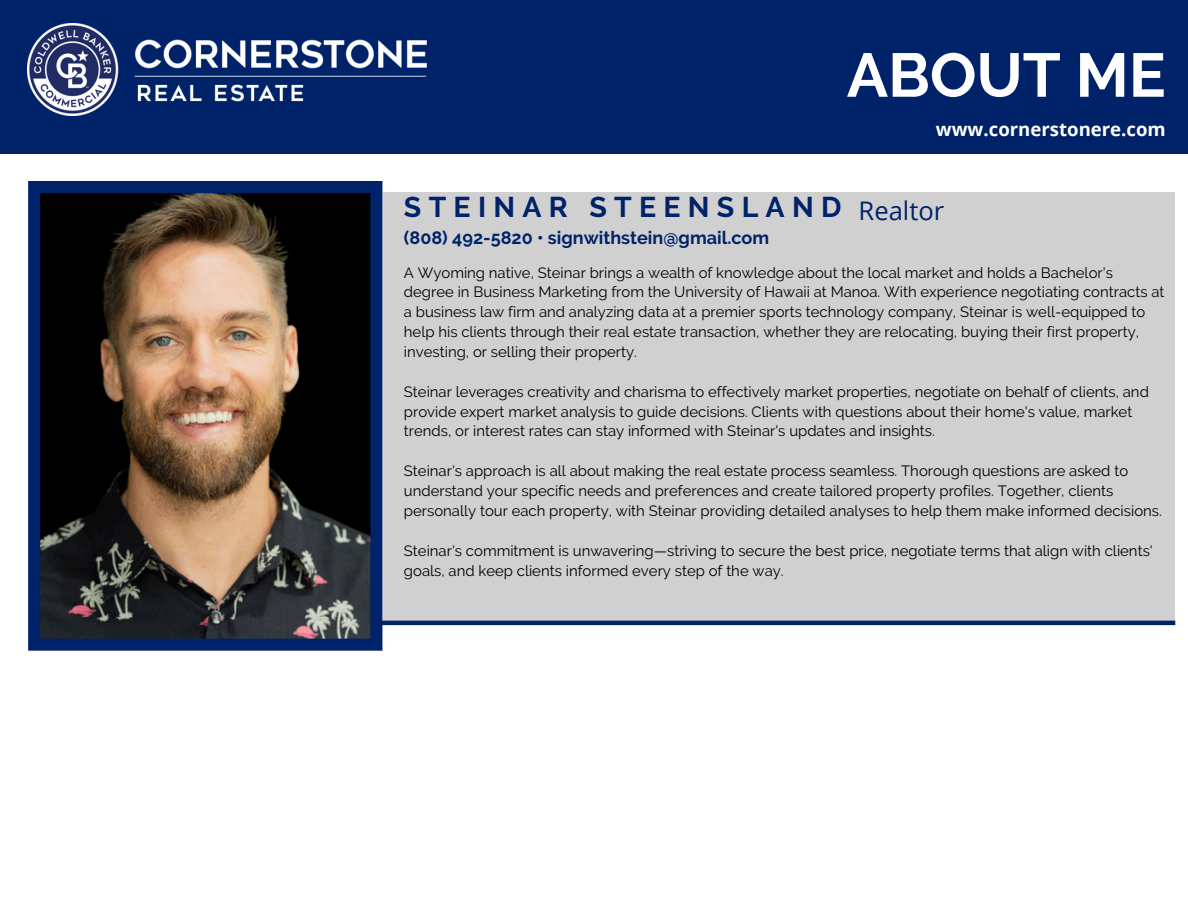
<style>
.page{position:relative;width:1188px;height:918px;background:#fff}
.page>*{position:absolute;margin:0;border:0;box-sizing:border-box;transform-origin:0 0}
.t1{font:700 61.5px "Raleway";color:#fff}
.t2{font:700 28.5px "Raleway";letter-spacing:.255em;color:#002269}
.t3{font:25.65px "Open Sans";color:#002269}
.t4{font:700 18.6px "Open Sans";color:#fff}
.t5{font:700 18px "Raleway";color:#002269}
.t6{font:14.85px/19.8px "Raleway";color:#000}
</style>
<div class="page">
<div style="left:0;top:0;width:1188px;height:153px;background:#002269"></div>
<div style="left:376px;top:192px;width:799px;height:431px;background:#d0d0d0"></div>
<hr style="left:291px;top:621px;width:884px;height:4px;background:#002269">
<img style="left:28px;top:181px;width:354px;height:470px">
<img style="left:27px;top:24px;width:400px;height:91px">
<p class="t1" style="left:847px;top:39px;width:321px">ABOUT ME</p>
<p class="t4" style="left:936px;top:117px;width:231px">www.cornerstonere.com</p>
<h3 class="t2" style="left:404px;top:191px;width:439px">STEINAR STEENSLAND</h3>
<p class="t3" style="left:859px;top:193px;width:87px">Realtor</p>
<h4 class="t5" style="left:404px;top:227px;width:367px">(808) 492-5820 • signwithstein@gmail.com</h4>
<p class="t6" style="left:404px;top:262px;width:762px">A Wyoming native, Steinar brings a wealth of knowledge about the local market and holds a Bachelor's degree in Business Marketing from the University of Hawaii at Manoa. With experience negotiating contracts at a business law firm and analyzing data at a premier sports technology company, Steinar is well-equipped to help his clients through their real estate transaction, whether they are relocating, buying their first property, investing, or selling their property.</p>
<h1 class="t6" style="left:404px;top:382px;width:747px">Steinar leverages creativity and charisma to effectively market properties, negotiate on behalf of clients, and provide expert market analysis to guide decisions. Clients with questions about their home's value, market trends, or interest rates can stay informed with Steinar's updates and insights.</h1>
<h4 class="t6" style="left:404px;top:461px;width:760px">Steinar's approach is all about making the real estate process seamless. Thorough questions are asked to understand your specific needs and preferences and create tailored property profiles. Together, clients personally tour each property, with Steinar providing detailed analyses to help them make informed decisions.</h4>
<p class="t6" style="left:404px;top:541px;width:750px">Steinar's commitment is unwavering—striving to secure the best price, negotiate terms that align with clients' goals, and keep clients informed every step of the way.</p>
</div>
